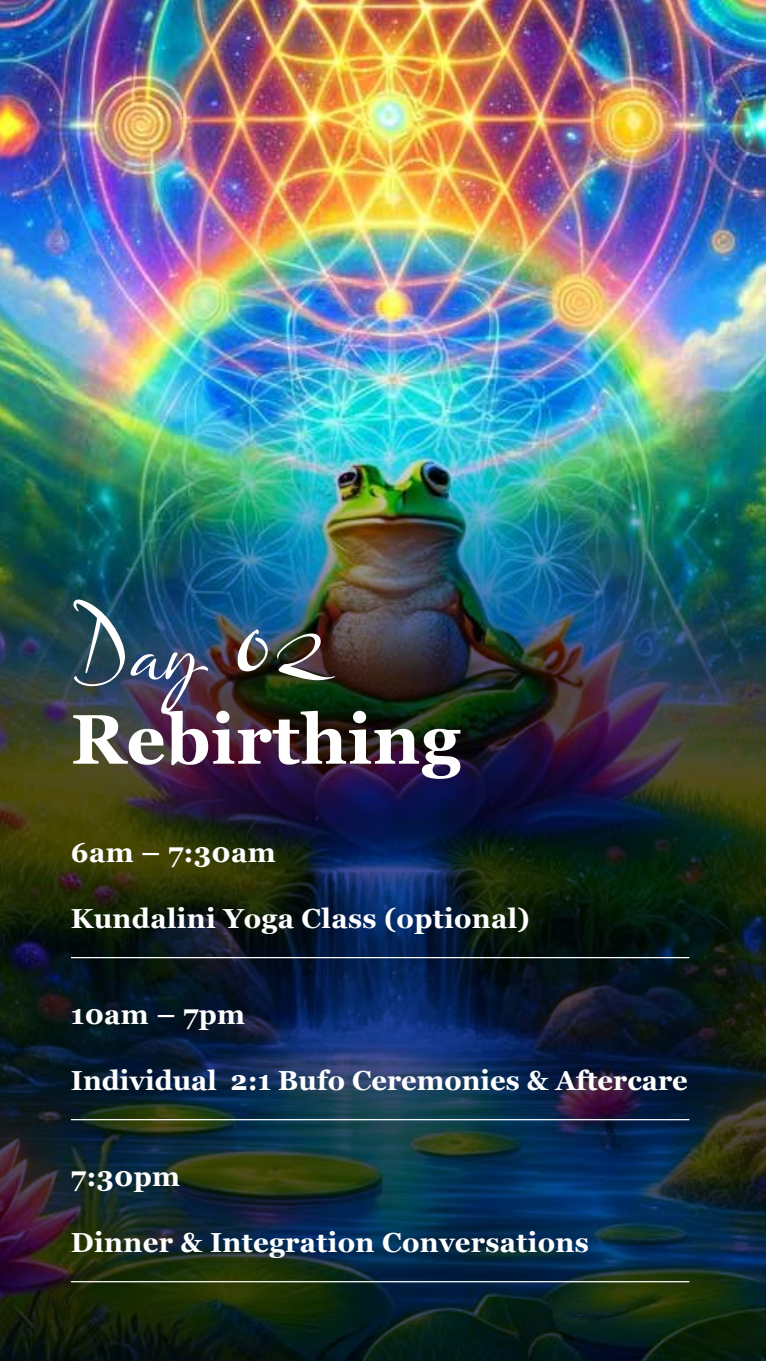
<style>
.page{position:relative;width:766px;height:1361px;background:#fff}
.page>*{position:absolute;margin:0;border:0;box-sizing:border-box;transform-origin:0 0}
.t1{font:90px "Olicana Smooth";color:#fff}
.t2{font:700 70px "Georgia";letter-spacing:.01em;color:#fff}
.t3{font:700 27.5px "Georgia";letter-spacing:.01em;color:#fff}
</style>
<div class="page">
<img style="left:1px;top:0;width:764px;height:1361px">
<hr style="left:71px;top:957px;width:618px;height:1px;background:#fff">
<hr style="left:71px;top:1119px;width:618px;height:1px;background:#fff">
<hr style="left:71px;top:1281px;width:618px;height:1px;background:#fff">
<h1 class="t1" style="left:71px;top:592px;width:257px">Day 02</h1>
<h2 class="t2" style="left:71px;top:686px;width:391px">Rebirthing</h2>
<p class="t3" style="left:71px;top:832px;width:206px">6am – 7:30am</p>
<p class="t3" style="left:71px;top:898px;width:460px">Kundalini Yoga Class (optional)</p>
<p class="t3" style="left:71px;top:994px;width:176px">10am – 7pm</p>
<p class="t3" style="left:71px;top:1060px;width:618px">Individual 2:1 Bufo Ceremonies &amp; Aftercare</p>
<p class="t3" style="left:71px;top:1156px;width:111px">7:30pm</p>
<p class="t3" style="left:71px;top:1222px;width:519px">Dinner &amp; Integration Conversations</p>
</div>
